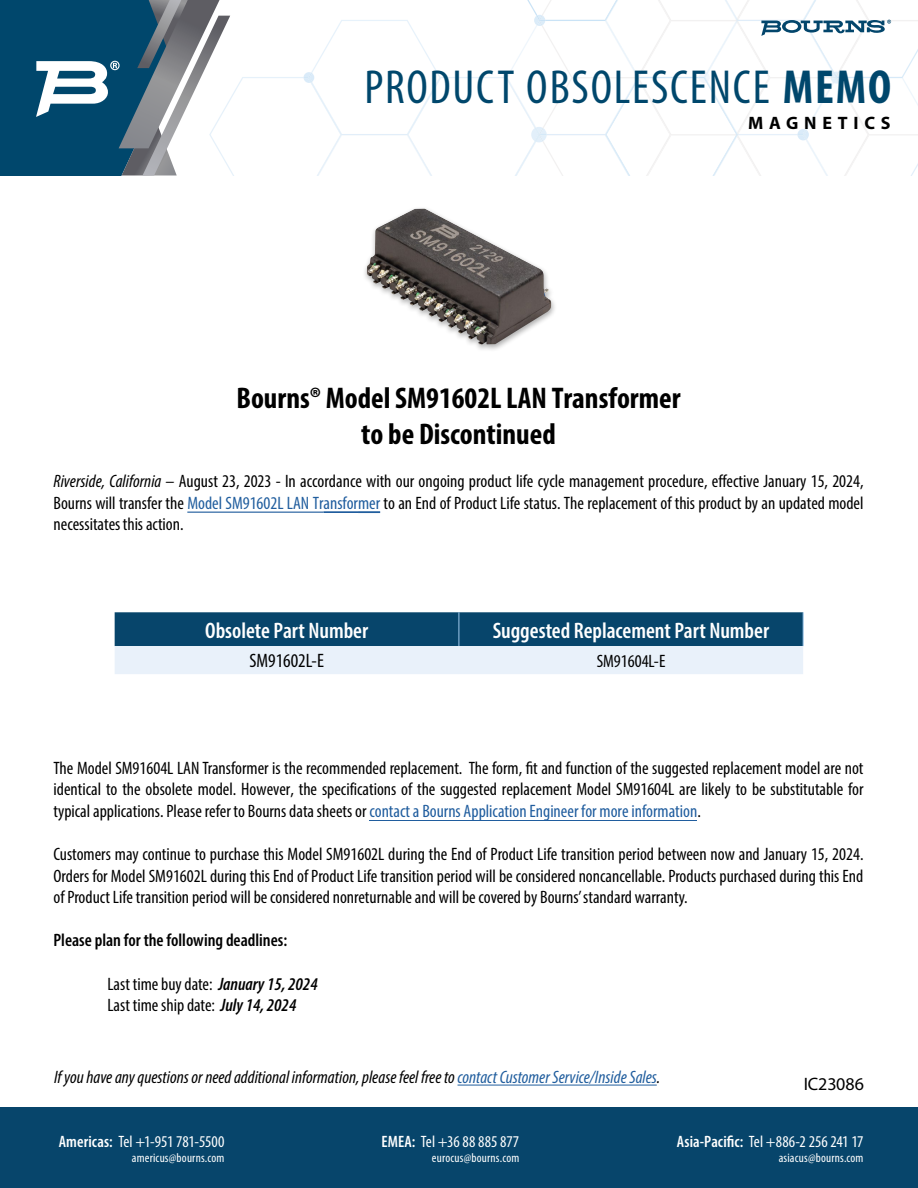
<style>
.page{position:relative;width:918px;height:1188px;background:#fff}
.page>*{position:absolute;margin:0;border:0;box-sizing:border-box;transform-origin:0 0}
.t1{font:condensed 48px "Myriad Pro";letter-spacing:.04em;color:#00476c}
.t2{font:700 condensed 30px/36px "Myriad Pro";color:#000;text-align:center}
.t3{font:600 condensed 22.5px "Myriad Pro";color:#fff}
.t4{font:condensed 19.5px "Myriad Pro";color:#000}
.t5{font:condensed 18px/21.6px "Myriad Pro";color:#000;text-align:justify}
.t6{font:italic condensed 18px "Myriad Pro";color:#000}
.t7{font:600 condensed 18px "Myriad Pro";color:#000}
.t8{font:700 18px "Myriad Pro";letter-spacing:.32em;color:#000}
.t9{font:18px "Myriad Pro";letter-spacing:-.005em;color:#000}
.t10{font:condensed 16.5px "Myriad Pro";color:#fff}
.t11{font:condensed 12.75px "Myriad Pro";letter-spacing:.015em;color:#fff}
.s1{font-weight:700}
.s2{font-style:italic}
.s3{color:#215e9e}
.s4{color:#205d9e}
.s5{font-weight:600;font-style:italic}
.s6{font-weight:600}
</style>
<div class="page">
<div style="left:0;top:1107px;width:918px;height:81px;background:#07456b"></div>
<svg style="left:0;top:0;width:918px;height:176px"></svg>
<hr style="left:458px;top:1085px;width:199px;height:1px;background:#215e9e">
<svg style="left:115px;top:612px;width:688px;height:62px;background:#6e93ac"></svg>
<hr style="left:459px;top:612px;width:1px;height:34px;background:#a0c9ec">
<hr style="left:803px;top:612px;width:1px;height:34px;background:#a0c9ec">
<hr style="left:187px;top:512px;width:137px;height:1px;background:#215e9e">
<hr style="left:324px;top:512px;width:34px;height:1px;background:#205d9e">
<svg style="left:358px;top:512px;width:22px;height:1px"></svg>
<hr style="left:369px;top:820px;width:328px;height:1px;background:#205d9e">
<div style="left:362px;top:206px;width:195px;height:146px;background:#000;opacity:.33"></div>
<img style="left:367px;top:209px;width:184px;height:135px">
<h1 class="t1" style="left:364px;top:58px;width:528px">PRODUCT OBSOLESCENCE <span class="s1">MEMO</span></h1>
<p class="t8" style="left:748px;top:111px;width:144px">MAGNETICS</p>
<h2 class="t2" style="left:237px;top:379px;width:446px">Bourns® Model SM91602L LAN Transformer to be Discontinued</h2>
<p class="t5" style="left:54px;top:470px;width:812px"><span class="s2">Riverside, California –</span> August 23, 2023 - In accordance with our ongoing product life cycle management procedure, effective January 15, 2024, Bourns will transfer the <span class="s3">Model SM91602L LAN Tr</span><span class="s4">ansfor</span><span class="s3">mer</span> to an End of Product Life status. The replacement of this product by an updated model necessitates this action.</p>
<p class="t3" style="left:205px;top:616px;width:165px">Obsolete Part Number</p>
<p class="t3" style="left:493px;top:616px;width:278px">Suggested Replacement Part Number</p>
<p class="t4" style="left:250px;top:649px;width:76px">SM91602L-E</p>
<p class="t5" style="left:597px;top:650px;width:70px">SM91604L-E</p>
<p class="t5" style="left:54px;top:757px;width:812px">The Model SM91604L LAN Transformer is the recommended replacement. The form, fit and function of the suggested replacement model are not identical to the obsolete model. However, the specifications of the suggested replacement Model SM91604L are likely to be substitutable for typical applications. Please refer to Bourns data sheets or <span class="s4">contact a Bourns Application Engineer for more information</span>.</p>
<p class="t5" style="left:54px;top:843px;width:811px">Customers may continue to purchase this Model SM91602L during the End of Product Life transition period between now and January 15, 2024.<br>Orders for Model SM91602L during this End of Product Life transition period will be considered noncancellable. Products purchased during this End of Product Life transition period will be considered nonreturnable and will be covered by Bourns’ standard warranty.</p>
<p class="t7" style="left:54px;top:929px;width:235px">Please plan for the following deadlines:</p>
<p class="t5" style="left:108px;top:973px;width:212px">Last time buy date: <span class="s5">January 15, 2024<br></span>Last time ship date: <span class="s5">July 14, 2024</span></p>
<p class="t6" style="left:54px;top:1066px;width:608px">If you have any questions or need additional information, please feel free to <span class="s3">contact Customer Service/Inside Sales</span>.</p>
<p class="t9" style="left:804px;top:1073px;width:62px">IC23086</p>
<p class="t10" style="left:59px;top:1131px;width:167px"><span class="s6">Americas:</span> Tel +1-951 781-5500</p>
<p class="t11" style="left:132px;top:1150px;width:94px">americus@bourns.com</p>
<p class="t10" style="left:382px;top:1131px;width:139px"><span class="s6">EMEA:</span> Tel +36 88 885 877</p>
<p class="t11" style="left:432px;top:1150px;width:89px">eurocus@bourns.com</p>
<p class="t10" style="left:677px;top:1131px;width:188px"><span class="s6">Asia-Pacific:</span> Tel +886-2 256 241 17</p>
<p class="t11" style="left:779px;top:1150px;width:86px">asiacus@bourns.com</p>
</div>
